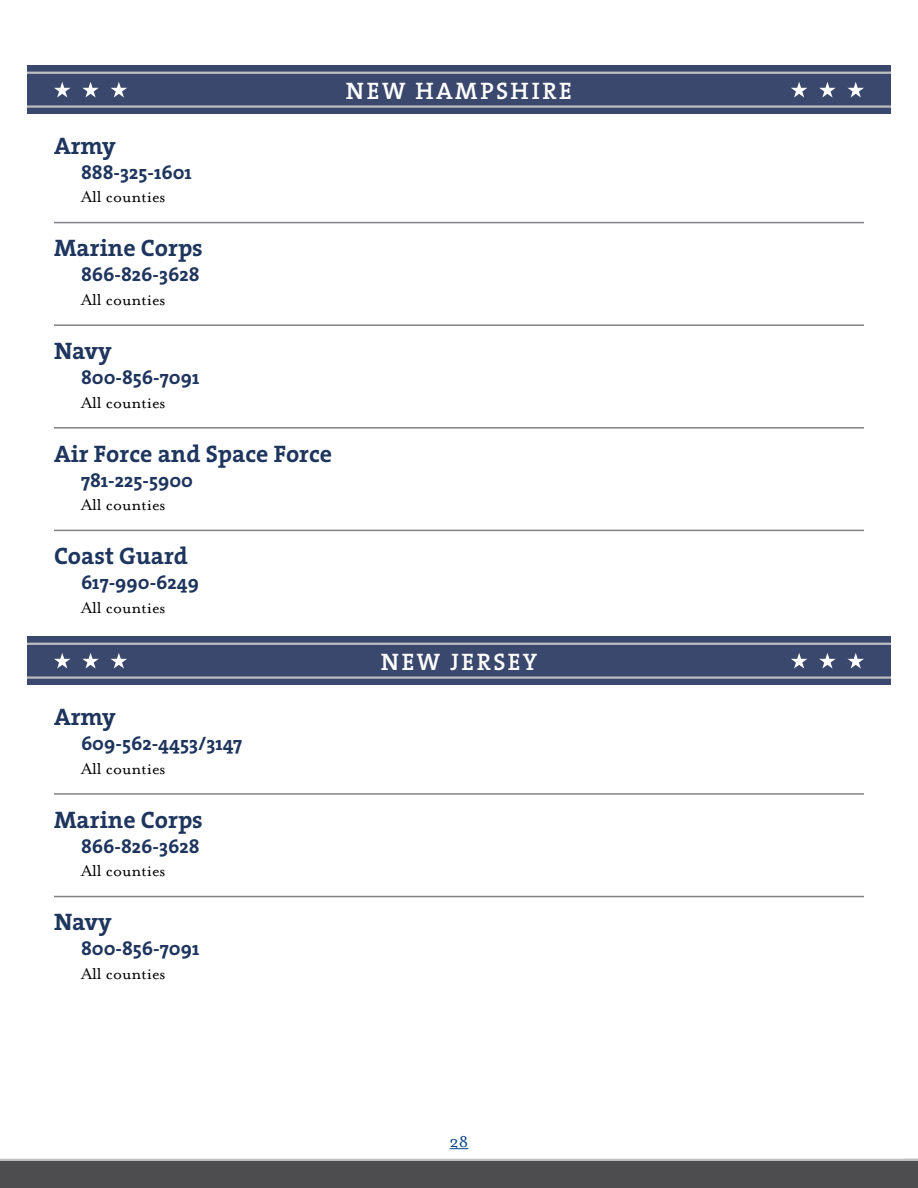
<style>
.page{position:relative;width:918px;height:1188px;background:#fff}
.page>*{position:absolute;margin:0;border:0;box-sizing:border-box;transform-origin:0 0}
.t1{font:700 24px "The Serif";color:#1e355e}
.t2{font:24px "The Serif Semi Bold Caps";letter-spacing:.1em;color:#fff}
.t3{font:700 19.5px "The Serif";color:#1e355e}
.t4{font:18px "Mrs Eaves Roman";color:#000}
.t5{font:18px "Mrs Eaves Roman";color:#00438c}
</style>
<div class="page">
<div style="left:0;top:1161px;width:918px;height:27px;background:#4d4d4f"></div>
<hr style="left:0;top:1159px;width:918px;height:2px;background:#bcbec0">
<svg style="left:450px;top:1148px;width:18px;height:1px"></svg>
<div style="left:27px;top:65px;width:864px;height:49px;background:#3b486d"></div>
<svg style="left:111px;top:82px;width:16px;height:16px"></svg>
<svg style="left:82px;top:82px;width:17px;height:16px"></svg>
<svg style="left:54px;top:82px;width:17px;height:16px"></svg>
<svg style="left:847px;top:82px;width:17px;height:16px"></svg>
<svg style="left:819px;top:82px;width:17px;height:16px"></svg>
<svg style="left:791px;top:82px;width:16px;height:16px"></svg>
<hr style="left:27px;top:72px;width:864px;height:2px;background:#bcbec0">
<hr style="left:27px;top:105px;width:864px;height:3px;background:#bcbec0">
<div style="left:27px;top:636px;width:864px;height:49px;background:#3b486d"></div>
<svg style="left:111px;top:653px;width:16px;height:16px"></svg>
<svg style="left:82px;top:653px;width:17px;height:16px"></svg>
<svg style="left:54px;top:653px;width:17px;height:16px"></svg>
<svg style="left:847px;top:653px;width:17px;height:16px"></svg>
<svg style="left:819px;top:653px;width:17px;height:16px"></svg>
<svg style="left:791px;top:653px;width:16px;height:16px"></svg>
<hr style="left:27px;top:643px;width:864px;height:2px;background:#bcbec0">
<hr style="left:27px;top:676px;width:864px;height:3px;background:#bcbec0">
<hr style="left:54px;top:222px;width:810px;height:1px;background:#808285">
<hr style="left:54px;top:324px;width:810px;height:2px;background:#808285">
<hr style="left:54px;top:427px;width:810px;height:2px;background:#808285">
<hr style="left:54px;top:530px;width:810px;height:1px;background:#808285">
<hr style="left:54px;top:793px;width:810px;height:2px;background:#808285">
<hr style="left:54px;top:896px;width:810px;height:1px;background:#808285">
<h2 class="t2" style="left:346px;top:71px;width:228px">NEW HAMPSHIRE</h2>
<h3 class="t1" style="left:54px;top:126px;width:63px">Army</h3>
<p class="t3" style="left:81px;top:156px;width:112px">888-325-1601</p>
<p class="t4" style="left:81px;top:187px;width:86px">All counties</p>
<h3 class="t1" style="left:54px;top:228px;width:150px">Marine Corps</h3>
<p class="t3" style="left:81px;top:258px;width:120px">866-826-3628</p>
<p class="t4" style="left:81px;top:290px;width:86px">All counties</p>
<h3 class="t1" style="left:54px;top:331px;width:59px">Navy</h3>
<p class="t3" style="left:81px;top:361px;width:120px">800-856-7091</p>
<p class="t4" style="left:81px;top:392px;width:86px">All counties</p>
<h3 class="t1" style="left:54px;top:433px;width:280px">Air Force and Space Force</h3>
<p class="t3" style="left:81px;top:464px;width:114px">781-225-5900</p>
<p class="t4" style="left:81px;top:495px;width:86px">All counties</p>
<h3 class="t1" style="left:54px;top:536px;width:135px">Coast Guard</h3>
<p class="t3" style="left:81px;top:566px;width:120px">617-990-6249</p>
<p class="t4" style="left:81px;top:598px;width:86px">All counties</p>
<h3 class="t1" style="left:54px;top:697px;width:63px">Army</h3>
<p class="t3" style="left:81px;top:727px;width:163px">609-562-4453/3147</p>
<p class="t4" style="left:81px;top:759px;width:86px">All counties</p>
<h3 class="t1" style="left:54px;top:799px;width:150px">Marine Corps</h3>
<p class="t3" style="left:81px;top:830px;width:120px">866-826-3628</p>
<p class="t4" style="left:81px;top:861px;width:86px">All counties</p>
<h3 class="t1" style="left:54px;top:902px;width:59px">Navy</h3>
<p class="t3" style="left:81px;top:932px;width:120px">800-856-7091</p>
<p class="t4" style="left:81px;top:964px;width:86px">All counties</p>
<h2 class="t2" style="left:381px;top:642px;width:158px">NEW JERSEY</h2>
<p class="t5" style="left:450px;top:1132px;width:20px">28</p>
</div>
